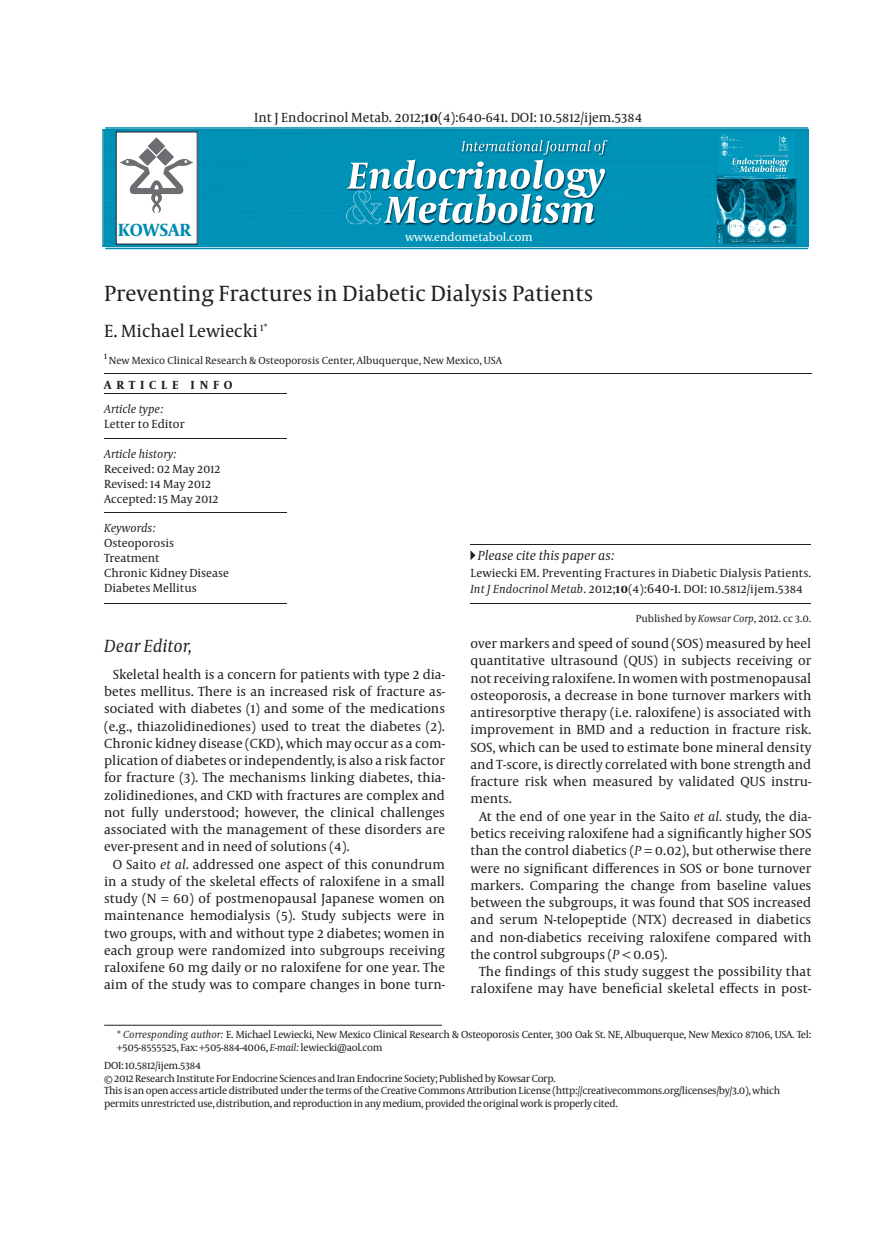
<style>
.page{position:relative;width:893px;height:1234px;background:#fff}
.page>*{position:absolute;margin:0;border:0;box-sizing:border-box;transform-origin:0 0}
.titr{font:22.5px "Capitolium News";color:#231f20}
.nevisande{font:18px "Capitolium News";color:#231f20}
.t1{font:italic 18px "Capitolium News";color:#231f20}
.t2{font:700 18px "Capitolium News";color:#008bb0}
.matn{font:13.5px/17.2px "Capitolium News";color:#231f20;text-align:justify}
.t3{font:italic 13.5px "Capitolium News";color:#231f20}
.t4{font:12px/16.5px "Capitolium News";color:#231f20}
.t5{font:italic 12px "Capitolium News";color:#231f20}
.t6{font:12px "Capitolium News";color:#fff}
.t7{font:700 12px "Capitolium News";letter-spacing:.4em;color:#231f20}
.tozihat{font:10.5px/13.5px "Capitolium News";letter-spacing:-.03em;color:#231f20}
.tozihat-2{font:10.5px "Capitolium News";color:#231f20}
.s1{font-weight:700}
.s2{font-style:italic}
.s3{font-size:13.5px}
</style>
<div class="page">
<img style="left:105px;top:132px;width:701px;height:112px">
<div style="left:102px;top:129px;width:707px;height:118px;border:2px solid #008bb0"></div>
<hr style="left:105px;top:127px;width:703px;height:2px;background:#008bb0">
<hr style="left:105px;top:248px;width:703px;height:1px;background:#008bb0">
<img style="left:718px;top:133px;width:77px;height:109px">
<div style="left:716px;top:131px;width:81px;height:113px;border:1px solid #008bb0"></div>
<div style="left:116px;top:132px;width:81px;height:111px;background:#fff"></div>
<img style="left:119px;top:137px;width:75px;height:76px">
<hr style="left:104px;top:373px;width:707px;height:1px;background:#231f20">
<hr style="left:104px;top:512px;width:183px;height:1px;background:#231f20">
<hr style="left:104px;top:603px;width:183px;height:1px;background:#231f20">
<hr style="left:104px;top:438px;width:183px;height:1px;background:#231f20">
<hr style="left:104px;top:393px;width:183px;height:1px;background:#231f20">
<svg style="left:470px;top:550px;width:5px;height:10px"></svg>
<hr style="left:470px;top:603px;width:341px;height:1px;background:#231f20">
<hr style="left:470px;top:543px;width:341px;height:1px;background:#231f20">
<hr style="left:104px;top:1024px;width:338px;height:1px;background:#231f20">
<h2 class="t2" style="left:118px;top:220px;width:75px">KOWSAR</h2>
<p class="matn" style="left:254px;top:109px;width:390px">Int J Endocrinol Metab. 2012;<span class="s1">10</span>(4):640-641. DOI: 10.5812/ijem.5384</p>
<p class="t6" style="left:405px;top:230px;width:129px">www.endometabol.com</p>
<p class="titr" style="left:104px;top:280px;width:491px">Preventing Fractures in Diabetic Dialysis Patients</p>
<p class="nevisande" style="left:104px;top:320px;width:165px">E. Michael Lewiecki <sup>1*</sup></p>
<p class="tozihat-2" style="left:104px;top:354px;width:399px"><sup>1</sup> New Mexico Clinical Research &amp; Osteoporosis Center, Albuquerque, New Mexico, USA</p>
<p class="t7" style="left:104px;top:378px;width:130px">ARTICLE INFO</p>
<p class="t5" style="left:104px;top:402px;width:61px">Article type:</p>
<p class="t4" style="left:104px;top:415px;width:82px">Letter to Editor</p>
<p class="t5" style="left:104px;top:447px;width:74px">Article history:</p>
<p class="t4" style="left:104px;top:460px;width:118px">Received: 02 May 2012</p>
<p class="t4" style="left:104px;top:475px;width:108px">Revised: 14 May 2012</p>
<p class="t4" style="left:104px;top:490px;width:116px">Accepted: 15 May 2012</p>
<p class="t5" style="left:104px;top:521px;width:53px">Keywords:</p>
<p class="t4" style="left:104px;top:535px;width:71px">Osteoporosis</p>
<p class="t4" style="left:104px;top:550px;width:57px">Treatment</p>
<p class="t4" style="left:104px;top:565px;width:127px">Chronic Kidney Disease</p>
<p class="t4" style="left:104px;top:580px;width:94px">Diabetes Mellitus</p>
<p class="t1" style="left:104px;top:636px;width:89px">Dear Editor,</p>
<p class="matn" style="left:104px;top:665px;width:342px;text-indent:9px">Skeletal health is a concern for patients with type 2 dia&shy;betes mellitus. There is an increased risk of fracture as&shy;sociated with diabetes (1) and some of the medications (e.g., thiazolidinediones) used to treat the diabetes (2).<br>Chronic kidney disease (CKD), which may occur as a com&shy;plication of diabetes or independently, is also a risk factor for fracture (3). The mechanisms linking diabetes, thia&shy;zolidinediones, and CKD with fractures are complex and not fully understood; however, the clinical challenges associated with the management of these disorders are ever-present and in need of solutions (4).</p>
<p class="matn" style="left:104px;top:855px;width:342px;text-indent:9px">O Saito <span class="s2">et al</span>. addressed one aspect of this conundrum in a study of the skeletal effects of raloxifene in a small study (N = 60) of postmenopausal Japanese women on maintenance hemodialysis (5). Study subjects were in two groups, with and without type 2 diabetes; women in each group were randomized into subgroups receiving raloxifene 60 mg daily or no raloxifene for one year. The aim of the study was to compare changes in bone turn-</p>
<p class="t3" style="left:478px;top:548px;width:138px">Please cite this paper as:</p>
<p class="t4" style="left:470px;top:564px;width:342px">Lewiecki EM. Preventing Fractures in Diabetic Dialysis Patients.<br><span class="s2">Int J Endocrinol Metab</span>. 2012;<span class="s1">10</span>(4):<span class="s3">640-1</span>. DOI: 10.5812/ijem.5384</p>
<p class="tozihat-2" style="left:636px;top:612px;width:177px">Published by <span class="s2">Kowsar Corp</span>, 2012. cc 3.0.</p>
<p class="matn" style="left:470px;top:635px;width:342px">over markers and speed of sound (SOS) measured by heel quantitative ultrasound (QUS) in subjects receiving or not receiving raloxifene. In women with postmenopausal osteoporosis, a decrease in bone turnover markers with antiresorptive therapy (i.e. raloxifene) is associated with improvement in BMD and a reduction in fracture risk.<br>SOS, which can be used to estimate bone mineral density and T-score, is directly correlated with bone strength and fracture risk when measured by validated QUS instru&shy;ments.</p>
<p class="matn" style="left:470px;top:807px;width:342px;text-indent:9px">At the end of one year in the Saito <span class="s2">et al.</span> study, the dia&shy;betics receiving raloxifene had a significantly higher SOS than the control diabetics (<span class="s2">P</span> = 0.02), but otherwise there were no significant differences in SOS or bone turnover markers. Comparing the change from baseline values between the subgroups, it was found that SOS increased and serum N-telopeptide (NTX) decreased in diabetics and non-diabetics receiving raloxifene compared with the control subgroups (<span class="s2">P</span> &lt; 0.05).</p>
<p class="matn" style="left:470px;top:962px;width:342px;text-align:right">The findings of this study suggest the possibility that raloxifene may have beneficial skeletal effects in post-</p>
<p class="tozihat" style="left:117px;top:1027px;width:696px">* <span class="s2">Corresponding author:</span> E. Michael Lewiecki, New Mexico Clinical Research &amp; Osteoporosis Center, 300 Oak St. NE, Albuquerque, New Mexico 87106, USA. Tel: +505-8555525, Fax: +505-884-4006, <span class="s2">E-mail:</span> lewiecki@aol.com</p>
<p class="tozihat" style="left:104px;top:1058px;width:98px">DOI: 10.5812/ijem.5384</p>
<p class="tozihat" style="left:104px;top:1071px;width:453px">© 2012 Research Institute For Endocrine Sciences and Iran Endocrine Society; Published by Kowsar Corp.</p>
<p class="tozihat" style="left:104px;top:1084px;width:677px;line-height:12.6px">This is an open access article distributed under the terms of the Creative Commons Attribution License (http://creativecommons.org/licenses/by/3.0), which permits unrestricted use, distribution, and reproduction in any medium, provided the original work is properly cited.</p>
</div>
